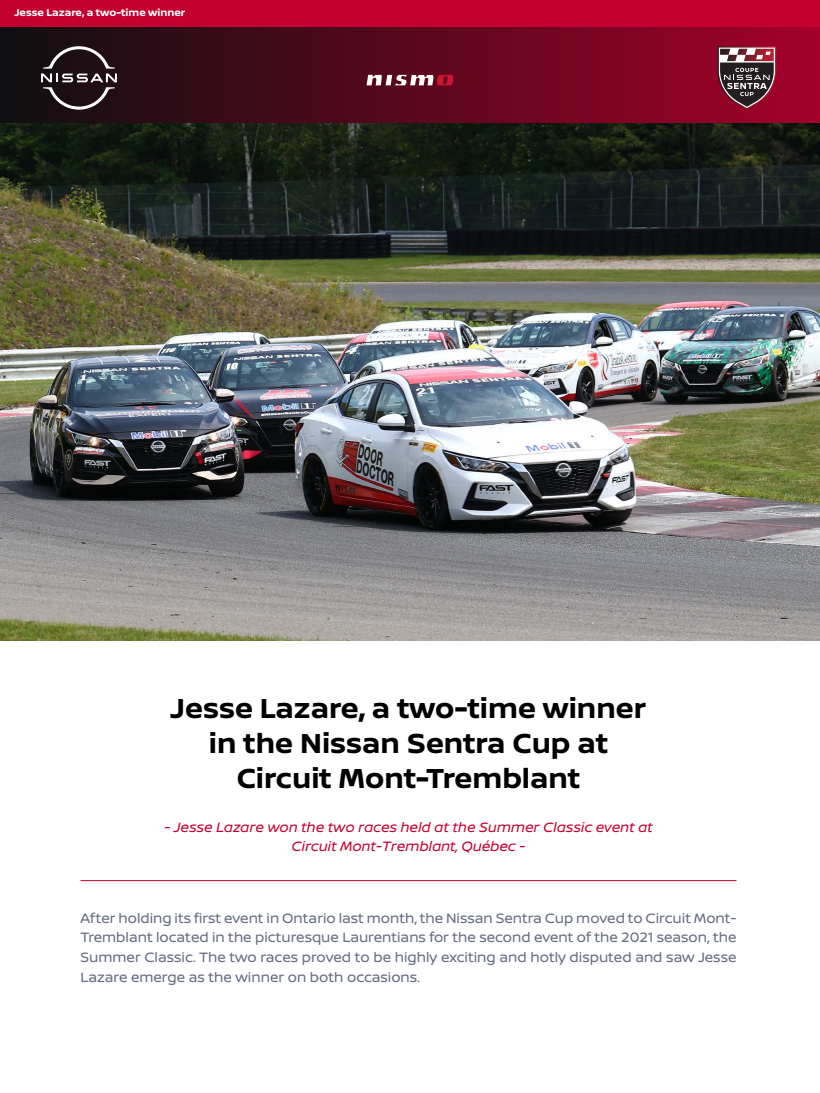
<style>
.page{position:relative;width:820px;height:1093px;background:#fff}
.page>*{position:absolute;margin:0;border:0;box-sizing:border-box;transform-origin:0 0}
.Titre_communiqué{font:700 29.2px/35px "Nissan Brand";color:#000;text-align:center}
.Texte{font:14.4px/19.6px "Nissan Brand";color:#656c82;text-align:justify}
.Intro_communiqué{font:italic 14.4px/19.6px "Nissan Brand";color:#c3002f;text-align:center}
.t1{font:700 10.48px "Nissan Brand";color:#fff}
</style>
<div class="page">
<div style="left:0;top:26px;width:819px;height:97px;background:linear-gradient(to right,#0f0f11,#a4002a)"></div>
<svg style="left:41px;top:46px;width:76px;height:64px;background:#413439"></svg>
<svg style="left:717px;top:46px;width:59px;height:64px;background:#784a54"></svg>
<svg style="left:366px;top:75px;width:87px;height:10px"></svg>
<div style="left:0;top:0;width:819px;height:26px;background:#c3002f"></div>
<hr style="left:80px;top:880px;width:656px;height:1px;background:#c3002f">
<img style="left:0;top:123px;width:819px;height:517px">
<p class="t1" style="left:14px;top:5px;width:172px">Jesse Lazare, a two-time winner</p>
<p class="Titre_communiqué" style="left:170px;top:689px;width:477px">Jesse Lazare, a two-time winner in the Nissan Sentra Cup at<br>Circuit Mont-Tremblant</p>
<p class="Intro_communiqué" style="left:164px;top:816px;width:490px">- Jesse Lazare won the two races held at the Summer Classic event at<br>Circuit Mont-Tremblant, Québec -</p>
<p class="Texte" style="left:80px;top:907px;width:657px">After holding its first event in Ontario last month, the Nissan Sentra Cup moved to Circuit Mont-Tremblant located in the picturesque Laurentians for the second event of the 2021 season, the Summer Classic. The two races proved to be highly exciting and hotly disputed and saw Jesse Lazare emerge as the winner on both occasions.</p>
</div>
